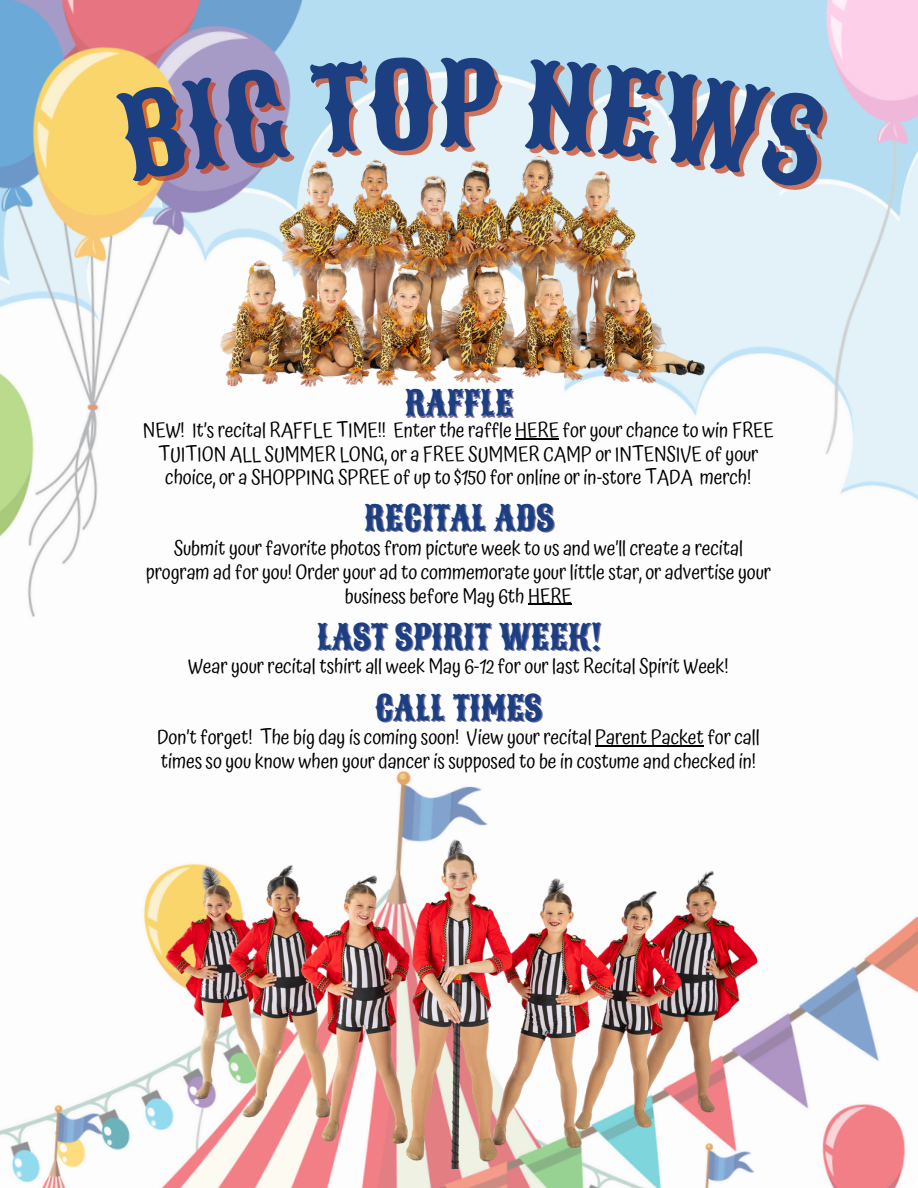
<style>
.page{position:relative;width:918px;height:1188px;background:#fff}
.page>*{position:absolute;margin:0;border:0;box-sizing:border-box;transform-origin:0 0}
.t1{font:113.85px "Sancreek";color:#1c3f82}
.t2{font:34.35px "Sancreek";letter-spacing:.01em;color:#1c3f82}
.t3{font:20.1px/23.7px "Atma";letter-spacing:-.005em;color:#000;text-align:center}
</style>
<div class="page">
<img style="left:0;top:0;width:918px;height:1188px">
<img style="left:134px;top:820px;width:649px;height:348px">
<img style="left:198px;top:111px;width:522px;height:309px">
<hr style="left:515px;top:438px;width:44px;height:1px;background:#000">
<hr style="left:528px;top:604px;width:44px;height:1px;background:#000">
<hr style="left:595px;top:745px;width:109px;height:2px;background:#000">
<svg style="left:116px;top:65px;width:175px;height:117px;background:#c3b2aa"></svg>
<svg style="left:310px;top:55px;width:125px;height:99px;background:#d0e9f5"></svg>
<svg style="left:525px;top:58px;width:306px;height:133px;background:#d0e7f2"></svg>
<h1 class="t1" style="left:437px;top:28px;width:60px">P</h1>
<h2 class="t2" style="left:405px;top:380px;width:110px">RAFFLE</h2>
<p class="t3" style="left:143px;top:418px;width:633px">NEW! It’s recital RAFFLE TIME!! Enter the raffle HERE for your chance to win FREE<br>TUITION ALL SUMMER LONG, or a FREE SUMMER CAMP or INTENSIVE of your choice, or a SHOPPING SPREE of up to $150 for online or in-store TADA merch!</p>
<h2 class="t2" style="left:364px;top:495px;width:191px">RECITAL ADS</h2>
<p class="t3" style="left:146px;top:536px;width:627px">Submit your favorite photos from picture week to us and we’ll create a recital program ad for you! Order your ad to commemorate your little star, or advertise your business before May 6th HERE</p>
<h2 class="t2" style="left:317px;top:614px;width:286px">LAST SPIRIT WEEK!</h2>
<p class="t3" style="left:188px;top:655px;width:542px">Wear your recital tshirt all week May 6-12 for our last Recital Spirit Week!</p>
<h2 class="t2" style="left:375px;top:684px;width:169px">CALL TIMES</h2>
<p class="t3" style="left:157px;top:725px;width:604px;text-align:left">Don’t forget! The big day is coming soon! View your recital Parent Packet for call times so you know when your dancer is supposed to be in costume and checked in!</p>
</div>
